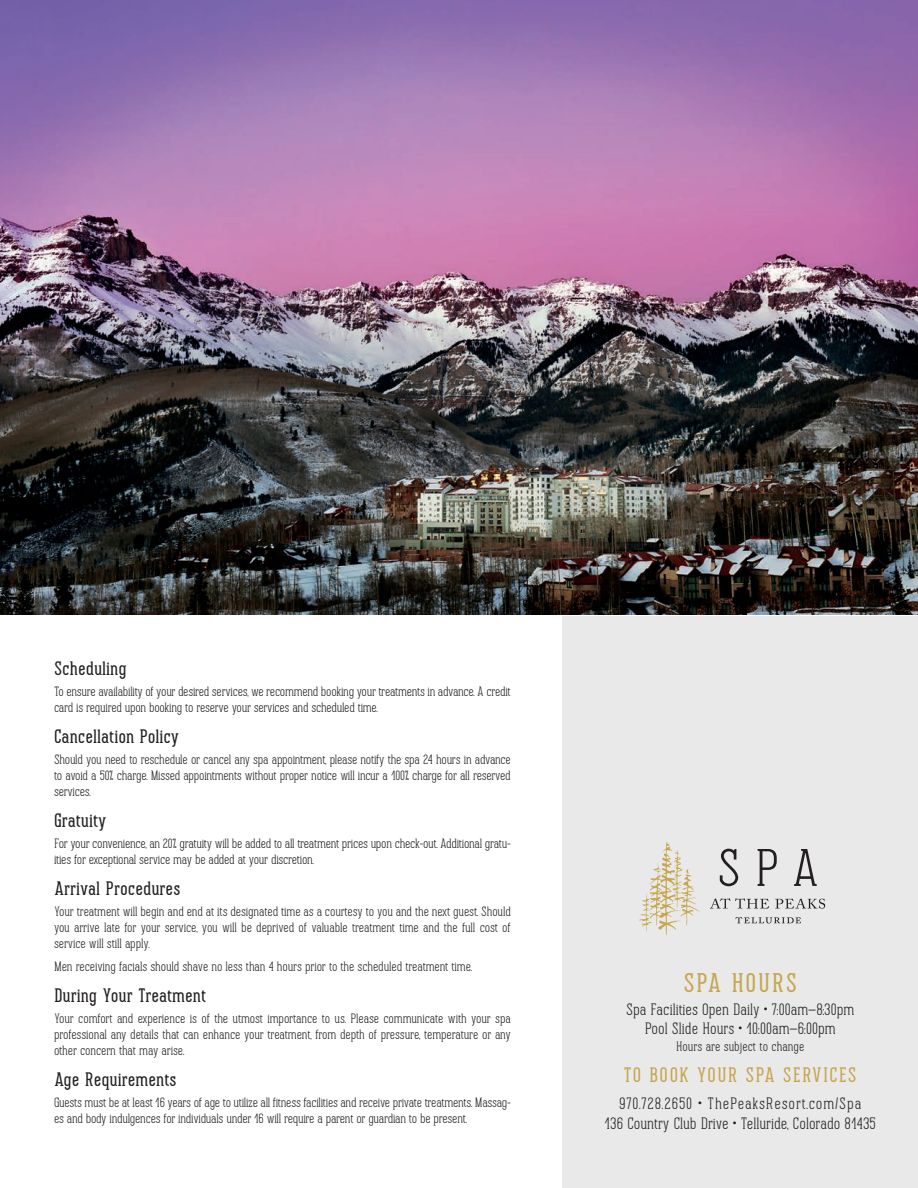
<style>
.page{position:relative;width:918px;height:1188px;background:#fff}
.page>*{position:absolute;margin:0;border:0;box-sizing:border-box;transform-origin:0 0}
.t1{font:27px "Pekora Regular Serif";letter-spacing:.05em;color:#c6a750}
.t2{font:21px "Pekora Regular Serif";letter-spacing:.05em;color:#c6a750}
.t3{font:19.5px "Pekora Regular Serif";color:#231f20}
.t4{font:16.5px/19.8px "Pekora Light Serif";color:#231f20;text-align:center}
.t5{font:13.5px/16px "Pekora Light Serif";letter-spacing:-.02em;color:#231f20}
.t6{font:13.5px "Pekora Light Serif";color:#231f20}
</style>
<div class="page">
<div style="left:562px;top:617px;width:356px;height:571px;background:#e9e9e9"></div>
<svg style="left:720px;top:849px;width:18px;height:37px"></svg>
<svg style="left:758px;top:849px;width:19px;height:37px"></svg>
<svg style="left:794px;top:849px;width:23px;height:37px"></svg>
<svg style="left:710px;top:898px;width:59px;height:10px"></svg>
<svg style="left:775px;top:898px;width:50px;height:11px"></svg>
<svg style="left:639px;top:841px;width:61px;height:94px"></svg>
<svg style="left:735px;top:917px;width:66px;height:6px"></svg>
<img style="left:0;top:0;width:918px;height:615px">
<h3 class="t3" style="left:54px;top:657px;width:74px">Scheduling</h3>
<p class="t5" style="left:54px;top:684px;width:458px">To ensure availability of your desired services, we recommend booking your treatments in advance. A credit card is required upon booking to reserve your services and scheduled time.</p>
<h3 class="t3" style="left:54px;top:725px;width:127px">Cancellation Policy</h3>
<p class="t5" style="left:54px;top:752px;width:458px;text-align:justify">Should you need to reschedule or cancel any spa appointment, please notify the spa 24 hours in advance to avoid a 50% charge. Missed appointments without proper notice will incur a 100% charge for all reserved services.</p>
<h3 class="t3" style="left:54px;top:810px;width:54px">Gratuity</h3>
<p class="t5" style="left:54px;top:836px;width:458px">For your convenience, an 20% gratuity will be added to all treatment prices upon check-out. Additional gratu&shy;ities for exceptional service may be added at your discretion.</p>
<h3 class="t3" style="left:54px;top:878px;width:128px">Arrival Procedures</h3>
<p class="t5" style="left:54px;top:904px;width:458px;text-align:justify">Your treatment will begin and end at its designated time as a courtesy to you and the next guest. Should you arrive late for your service, you will be deprived of valuable treatment time and the full cost of service will still apply.</p>
<p class="t5" style="left:54px;top:959px;width:420px">Men receiving facials should shave no less than 4 hours prior to the scheduled treatment time.</p>
<h3 class="t3" style="left:54px;top:984px;width:154px">During Your Treatment</h3>
<p class="t5" style="left:54px;top:1011px;width:458px;text-align:justify">Your comfort and experience is of the utmost importance to us. Please communicate with your spa professional any details that can enhance your treatment, from depth of pressure, temperature or any other concern that may arise.</p>
<h3 class="t3" style="left:54px;top:1068px;width:124px">Age Requirements</h3>
<p class="t5" style="left:54px;top:1095px;width:458px">Guests must be at least 16 years of age to utilize all fitness facilities and receive private treatments. Massag&shy;es and body indulgences for individuals under 16 will require a parent or guardian to be present.</p>
<h1 class="t1" style="left:683px;top:967px;width:115px">SPA HOURS</h1>
<p class="t4" style="left:626px;top:1000px;width:230px">Spa Facilities Open Daily • 7:00am–8:30pm<br>Pool Slide Hours • 10:00am–6:00pm</p>
<p class="t6" style="left:676px;top:1038px;width:130px">Hours are subject to change</p>
<h2 class="t2" style="left:624px;top:1064px;width:235px">TO BOOK YOUR SPA SERVICES</h2>
<p class="t4" style="left:605px;top:1094px;width:273px">970.728.2650 • ThePeaksResort.com/Spa<br>136 Country Club Drive • Telluride, Colorado 81435</p>
</div>
